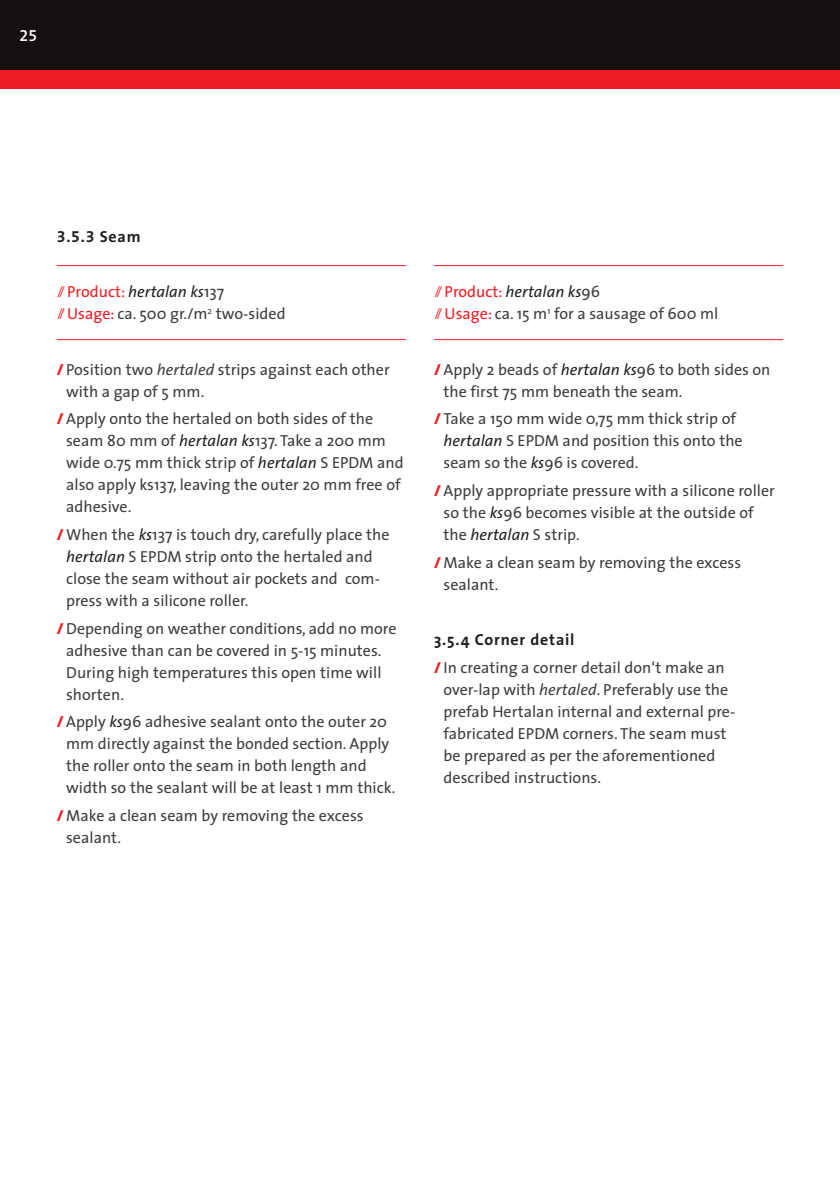
<style>
.page{position:relative;width:840px;height:1191px;background:#fff}
.page>*{position:absolute;margin:0;border:0;box-sizing:border-box;transform-origin:0 0}
.t1{font:16px/22px "The Sans";color:#3e3e3f}
.t2{font:italic 16px "The Sans";color:#231f20}
.t3{font:700 16px "The Sans";letter-spacing:.05em;color:#231f20}
.t4{font:16px "The Sans Bold Expert";color:#231f20}
.t5{font:16px "The Sans Semi Bold Expert";color:#fff}
.s1{font-family:"The Sans";font-weight:700}
.s2{font-weight:300;font-style:normal;color:#ee1d23}
.s3{font-style:normal;color:#ee1d23}
.s4{font-style:normal;color:#3e3e3f}
.s5{font-weight:300;color:#ee1d23}
.s6{color:#ee1d23}
.s7{font-weight:800;color:#ee1d23}
.s8{font-style:italic}
.s9{font-style:italic;color:#231f20}
</style>
<div class="page">
<div style="left:0;top:0;width:839px;height:70px;background:#160f11"></div>
<div style="left:0;top:70px;width:839px;height:18px;background:#ee1d23"></div>
<hr style="left:57px;top:265px;width:348px;height:1px;background:#ee1d23">
<hr style="left:57px;top:339px;width:348px;height:1px;background:#ee1d23">
<hr style="left:434px;top:265px;width:348px;height:1px;background:#ee1d23">
<hr style="left:434px;top:339px;width:348px;height:1px;background:#ee1d23">
<p class="t5" style="left:20px;top:22px;width:19px">25</p>
<p class="t4" style="left:57px;top:223px;width:85px">3.5.3 <span class="s1">Seam</span></p>
<p class="t2" style="left:57px;top:278px;width:169px"><span class="s2">//</span><span class="s3">Product:</span> hertalan ks<span class="s4">137</span></p>
<p class="t1" style="left:57px;top:302px;width:230px"><span class="s5">//</span><span class="s6">Usage:</span> ca. 500 gr./m<sup>2</sup> two-sided</p>
<p class="t1" style="left:66px;top:358px;width:325px;text-indent:-9px"><span class="s7">/</span> Position two <span class="s8">hertaled</span> strips against each other with a gap of 5 mm.</p>
<p class="t1" style="left:66px;top:407px;width:339px;text-indent:-9px"><span class="s7">/</span> Apply onto the hertaled on both sides of the seam 80 mm of <span class="s9">hertalan ks</span>137. Take a 200 mm wide 0.75 mm thick strip of <span class="s9">hertalan</span> S EPDM and also apply ks137, leaving the outer 20 mm free of adhesive.</p>
<p class="t1" style="left:66px;top:523px;width:325px;text-indent:-9px"><span class="s7">/</span> When the <span class="s9">ks</span>137 is touch dry, carefully place the <span class="s9">hertalan</span> S EPDM strip onto the hertaled and close the seam without air pockets and com&shy;press with a silicone roller.</p>
<p class="t1" style="left:66px;top:617px;width:332px;text-indent:-9px"><span class="s7">/</span> Depending on weather conditions, add no more adhesive than can be covered in 5-15 minutes.<br>During high temperatures this open time will shorten.</p>
<p class="t1" style="left:66px;top:710px;width:330px;text-indent:-9px"><span class="s7">/</span> Apply <span class="s9">ks</span>96 adhesive sealant onto the outer 20 mm directly against the bonded section. Apply the roller onto the seam in both length and width so the sealant will be at least 1 mm thick.</p>
<p class="t1" style="left:66px;top:804px;width:299px;text-indent:-9px"><span class="s7">/</span> Make a clean seam by removing the excess sealant.</p>
<p class="t2" style="left:434px;top:278px;width:167px"><span class="s2">//</span><span class="s3">Product:</span> hertalan ks<span class="s4">96</span></p>
<p class="t1" style="left:434px;top:302px;width:285px"><span class="s5">//</span><span class="s6">Usage:</span> ca. 15 m<sup>1</sup> for a sausage of 600 ml</p>
<p class="t1" style="left:443px;top:358px;width:328px;text-indent:-9px"><span class="s7">/</span> Apply 2 beads of <span class="s9">hertalan ks</span>96 to both sides on the first 75 mm beneath the seam.</p>
<p class="t1" style="left:443px;top:407px;width:300px;text-indent:-9px"><span class="s7">/</span> Take a 150 mm wide 0,75 mm thick strip of <span class="s9">hertalan</span> S EPDM and position this onto the seam so the <span class="s9">ks</span>96 is covered.</p>
<p class="t1" style="left:443px;top:479px;width:333px;text-indent:-9px"><span class="s7">/</span> Apply appropriate pressure with a silicone roller so the <span class="s9">ks</span>96 becomes visible at the outside of the <span class="s9">hertalan</span> S strip.</p>
<p class="t1" style="left:443px;top:551px;width:299px;text-indent:-9px"><span class="s7">/</span> Make a clean seam by removing the excess sealant.</p>
<p class="t3" style="left:434px;top:626px;width:142px">3.5.4 Corner detail</p>
<p class="t1" style="left:443px;top:656px;width:293px;text-indent:-9px"><span class="s7">/</span> In creating a corner detail don‘t make an over-lap with <span class="s8">hertaled</span>. Preferably use the prefab Hertalan internal and external pre&shy;fabricated EPDM corners. The seam must be prepared as per the aforementioned described instructions.</p>
</div>
